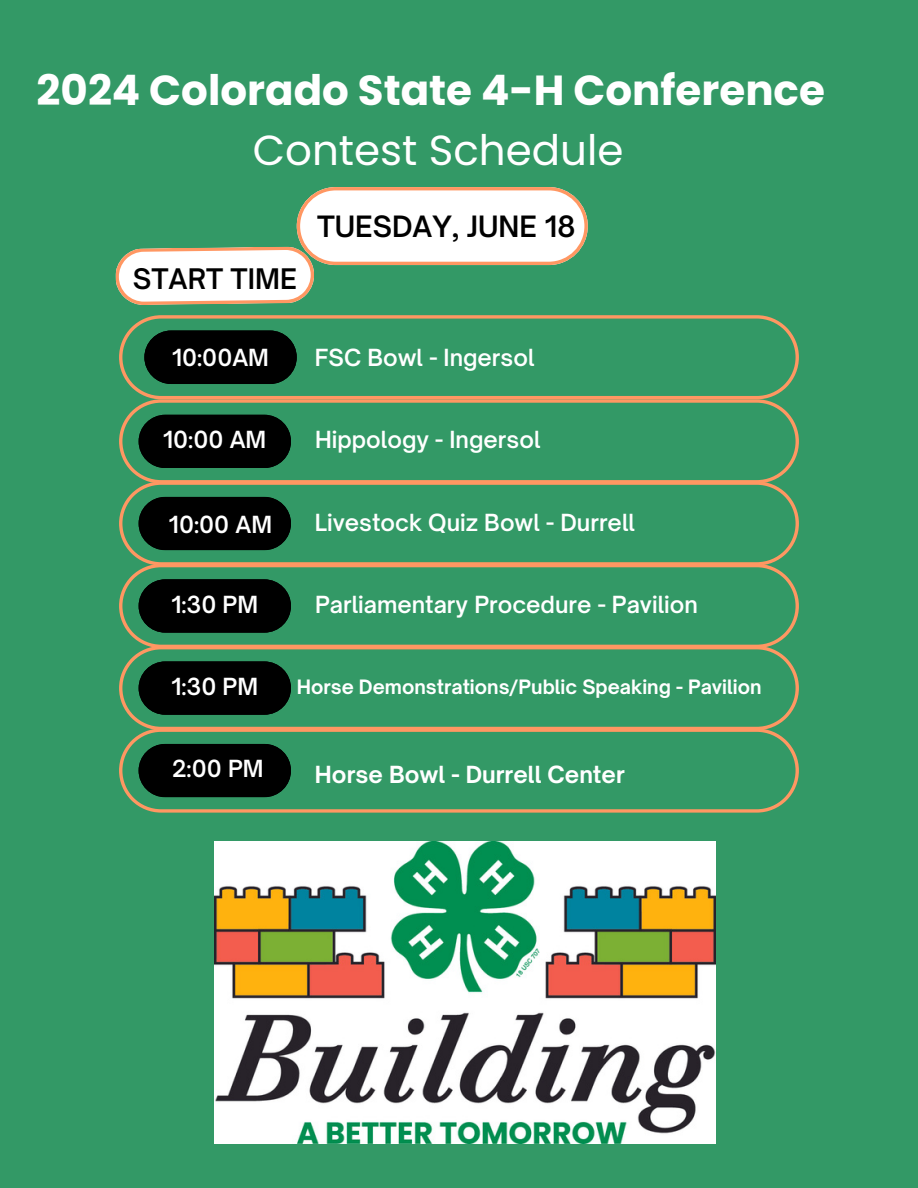
<style>
.page{position:relative;width:918px;height:1188px;background:#396}
.page>*{position:absolute;margin:0;border:0;box-sizing:border-box;transform-origin:0 0}
.t1{font:700 42px "Poppins";color:#fff}
.t2{font:42px "Poppins";color:#fff}
.t3{font:600 28.2px "Open Sauce One";color:#000}
.t4{font:600 27.15px "Open Sauce One";color:#000}
.t5{font:600 22.5px "Open Sauce One";color:#fff}
.t6{font:700 22.5px "Open Sauce One";color:#fff}
.t7{font:700 18.9px "Open Sauce One";color:#fff}
</style>
<div class="page">
<svg style="left:119px;top:399px;width:680px;height:82px"></svg>
<svg style="left:139px;top:415px;width:152px;height:53px;background:#030a07"></svg>
<svg style="left:119px;top:481px;width:680px;height:83px"></svg>
<svg style="left:139px;top:497px;width:151px;height:53px;background:#030906"></svg>
<svg style="left:119px;top:564px;width:680px;height:82px"></svg>
<svg style="left:139px;top:579px;width:151px;height:53px;background:#030a06"></svg>
<svg style="left:119px;top:646px;width:680px;height:82px"></svg>
<svg style="left:139px;top:661px;width:151px;height:53px;background:#030a06"></svg>
<svg style="left:119px;top:728px;width:679px;height:85px"></svg>
<svg style="left:139px;top:744px;width:151px;height:53px;background:#030906"></svg>
<img style="left:215px;top:842px;width:500px;height:301px">
<svg style="left:119px;top:315px;width:679px;height:84px"></svg>
<svg style="left:144px;top:331px;width:152px;height:53px;background:#030a07"></svg>
<svg style="left:115px;top:187px;width:473px;height:118px"></svg>
<h4 class="t1" style="left:37px;top:61px;width:790px">2024 Colorado State 4-H Conference</h4>
<h5 class="t2" style="left:253px;top:121px;width:372px">Contest Schedule</h5>
<h4 class="t4" style="left:133px;top:262px;width:166px">START TIME</h4>
<h2 class="t3" style="left:317px;top:209px;width:260px">TUESDAY, JUNE 18</h2>
<h4 class="t5" style="left:172px;top:343px;width:98px">10:00AM</h4>
<p class="t5" style="left:315px;top:343px;width:221px">FSC Bowl - Ingersol</p>
<h3 class="t5" style="left:163px;top:426px;width:105px">10:00 AM</h3>
<h3 class="t5" style="left:315px;top:426px;width:227px">Hippology - Ingersol</h3>
<p class="t5" style="left:169px;top:510px;width:105px">10:00 AM</p>
<h5 class="t5" style="left:315px;top:508px;width:322px">Livestock Quiz Bowl - Durrell</h5>
<h5 class="t5" style="left:171px;top:590px;width:88px">1:30 PM</h5>
<h4 class="t5" style="left:315px;top:590px;width:384px">Parliamentary Procedure - Pavilion</h4>
<h5 class="t5" style="left:171px;top:672px;width:88px">1:30 PM</h5>
<h4 class="t7" style="left:297px;top:675px;width:466px">Horse Demonstrations/Public Speaking - Pavilion</h4>
<h5 class="t5" style="left:172px;top:755px;width:93px">2:00 PM</h5>
<h4 class="t6" style="left:315px;top:761px;width:311px">Horse Bowl - Durrell Center</h4>
</div>
